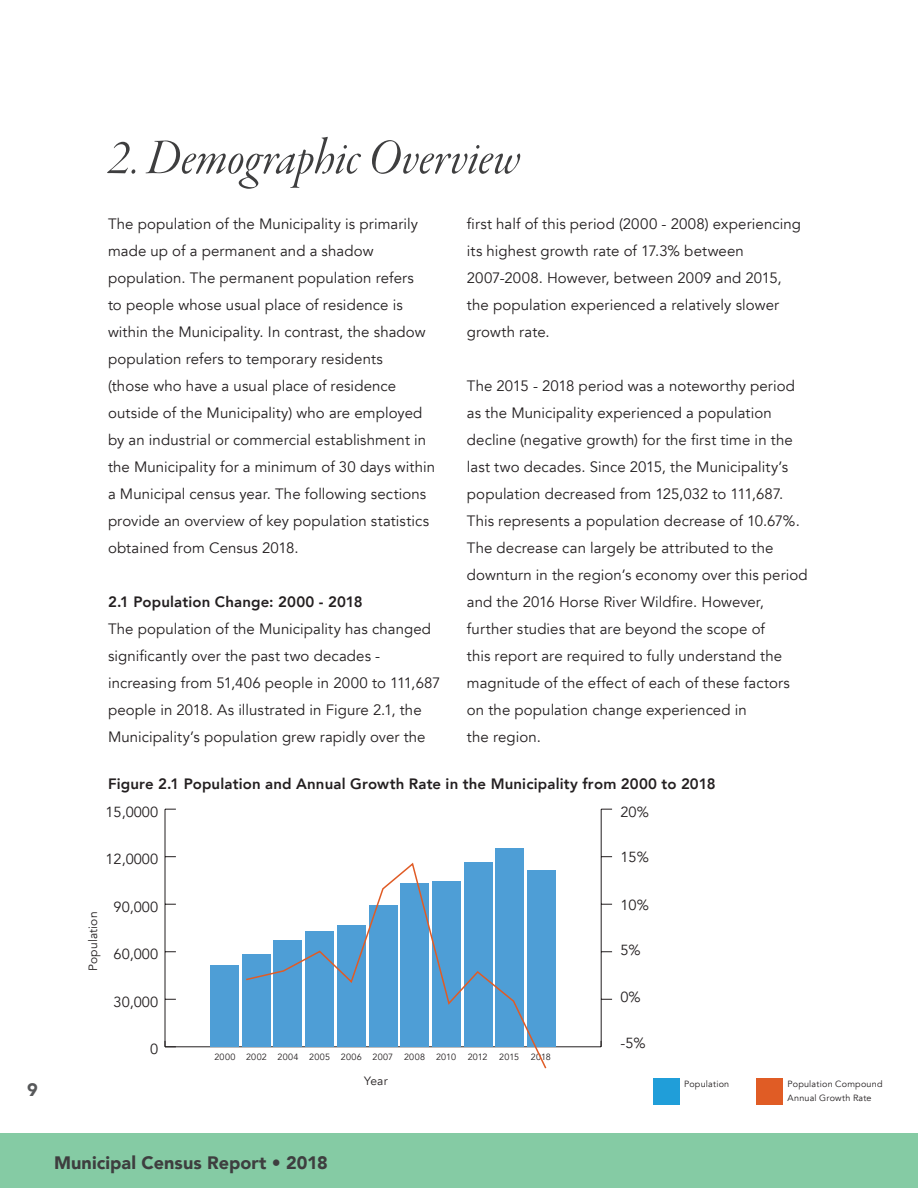
<style>
.page{position:relative;width:918px;height:1188px;background:#fff}
.page>*{position:absolute;margin:0;border:0;box-sizing:border-box;transform-origin:0 0}
.t1{font:52.5px "Garamond Premr Pro It Disp";color:#3e3e3f}
.t2{font:900 18px "Avenir";letter-spacing:.005em;color:#3e3e3f}
.t3{font:900 18px "Avenir";color:#57585a}
.t4{font:15px/27px "Avenir";letter-spacing:.005em;color:#231f20}
.t5{font:800 15px "Avenir";letter-spacing:.01em;color:#231f20}
.t6{font:14.55px "Avenir";color:#231f20}
.t7{font:12px "Avenir";letter-spacing:.01em;color:#231f20}
.t8{font:9px/13.5px "Avenir";letter-spacing:.02em;color:#231f20}
</style>
<div class="page">
<div style="left:0;top:1133px;width:918px;height:55px;background:#85cba4"></div>
<hr style="left:165px;top:1046px;width:436px;height:1px;background:#231f20">
<hr style="left:165px;top:809px;width:1px;height:238px;background:#231f20">
<svg style="left:165px;top:1041px;width:11px;height:6px"></svg>
<hr style="left:601px;top:809px;width:1px;height:238px;background:#231f20">
<div style="left:527px;top:870px;width:29px;height:177px;background:#4e9ed6"></div>
<div style="left:496px;top:849px;width:28px;height:198px;background:#4e9ed6"></div>
<div style="left:242px;top:954px;width:28px;height:93px;background:#4e9ed6"></div>
<div style="left:210px;top:965px;width:29px;height:82px;background:#4e9ed6"></div>
<div style="left:653px;top:1078px;width:27px;height:27px;background:#209ed9"></div>
<div style="left:756px;top:1078px;width:27px;height:27px;background:#e05c25"></div>
<svg style="left:244px;top:861px;width:304px;height:208px"></svg>
<p class="t3" style="left:27px;top:1074px;width:12px">9</p>
<h1 class="t1" style="left:108px;top:130px;width:414px">2. Demographic Overview</h1>
<p class="t4" style="left:108px;top:210px;width:329px">The population of the Municipality is primarily made up of a permanent and a shadow population. The permanent population refers<br>to people whose usual place of residence is within the Municipality. In contrast, the shadow population refers to temporary residents<br>(those who have a usual place of residence outside of the Municipality) who are employed by an industrial or commercial establishment in the Municipality for a minimum of 30 days within a Municipal census year. The following sections provide an overview of key population statistics obtained from Census 2018.</p>
<p class="t4" style="left:467px;top:210px;width:336px">first half of this period (2000 - 2008) experiencing its highest growth rate of 17.3% between 2007-2008. However, between 2009 and 2015, the population experienced a relatively slower growth rate.</p>
<p class="t4" style="left:467px;top:372px;width:342px">The 2015 - 2018 period was a noteworthy period as the Municipality experienced a population decline (negative growth) for the first time in the last two decades. Since 2015, the Municipality’s population decreased from 125,032 to 111,687.<br>This represents a population decrease of 10.67%.<br>The decrease can largely be attributed to the downturn in the region’s economy over this period and the 2016 Horse River Wildfire. However, further studies that are beyond the scope of<br>this report are required to fully understand the magnitude of the effect of each of these factors on the population change experienced in<br>the region.</p>
<p class="t5" style="left:108px;top:772px;width:609px">Figure 2.1 Population and Annual Growth Rate in the Municipality from 2000 to 2018</p>
<p class="t5" style="left:108px;top:590px;width:256px">2.1 Population Change: 2000 - 2018</p>
<p class="t4" style="left:108px;top:615px;width:334px">The population of the Municipality has changed significantly over the past two decades - increasing from 51,406 people in 2000 to 111,687 people in 2018. As illustrated in Figure 2.1, the Municipality’s population grew rapidly over the</p>
<p class="t6" style="left:105px;top:803px;width:54px">15,0000</p>
<p class="t6" style="left:621px;top:803px;width:30px">20%</p>
<p class="t6" style="left:621px;top:848px;width:30px">15%</p>
<p class="t6" style="left:621px;top:896px;width:30px">10%</p>
<p class="t6" style="left:621px;top:941px;width:22px">5%</p>
<p class="t6" style="left:621px;top:989px;width:22px">0%</p>
<p class="t6" style="left:621px;top:1034px;width:27px">-5%</p>
<p class="t8" style="left:214px;top:1050px;width:243px">2000 2002 2004 2005 2006 2007 2008 2010</p>
<p class="t8" style="left:468px;top:1050px;width:21px">2012</p>
<p class="t8" style="left:499px;top:1050px;width:21px">2015</p>
<p class="t8" style="left:531px;top:1050px;width:21px">2018</p>
<p class="t6" style="left:105px;top:851px;width:54px">12,0000</p>
<p class="t6" style="left:114px;top:898px;width:46px">90,000</p>
<p class="t7" style="left:86px;top:971px;width:61px;rotate:-90deg">Population</p>
<p class="t6" style="left:114px;top:946px;width:46px">60,000</p>
<p class="t6" style="left:114px;top:993px;width:46px">30,000</p>
<p class="t6" style="left:150px;top:1041px;width:10px">0</p>
<p class="t7" style="left:364px;top:1074px;width:25px">Year</p>
<p class="t8" style="left:684px;top:1078px;width:47px">Population</p>
<p class="t8" style="left:788px;top:1078px;width:97px">Population Compound<br>Annual Growth Rate</p>
<p class="t2" style="left:54px;top:1147px;width:275px">Municipal Census Report • 2018</p>
</div>
